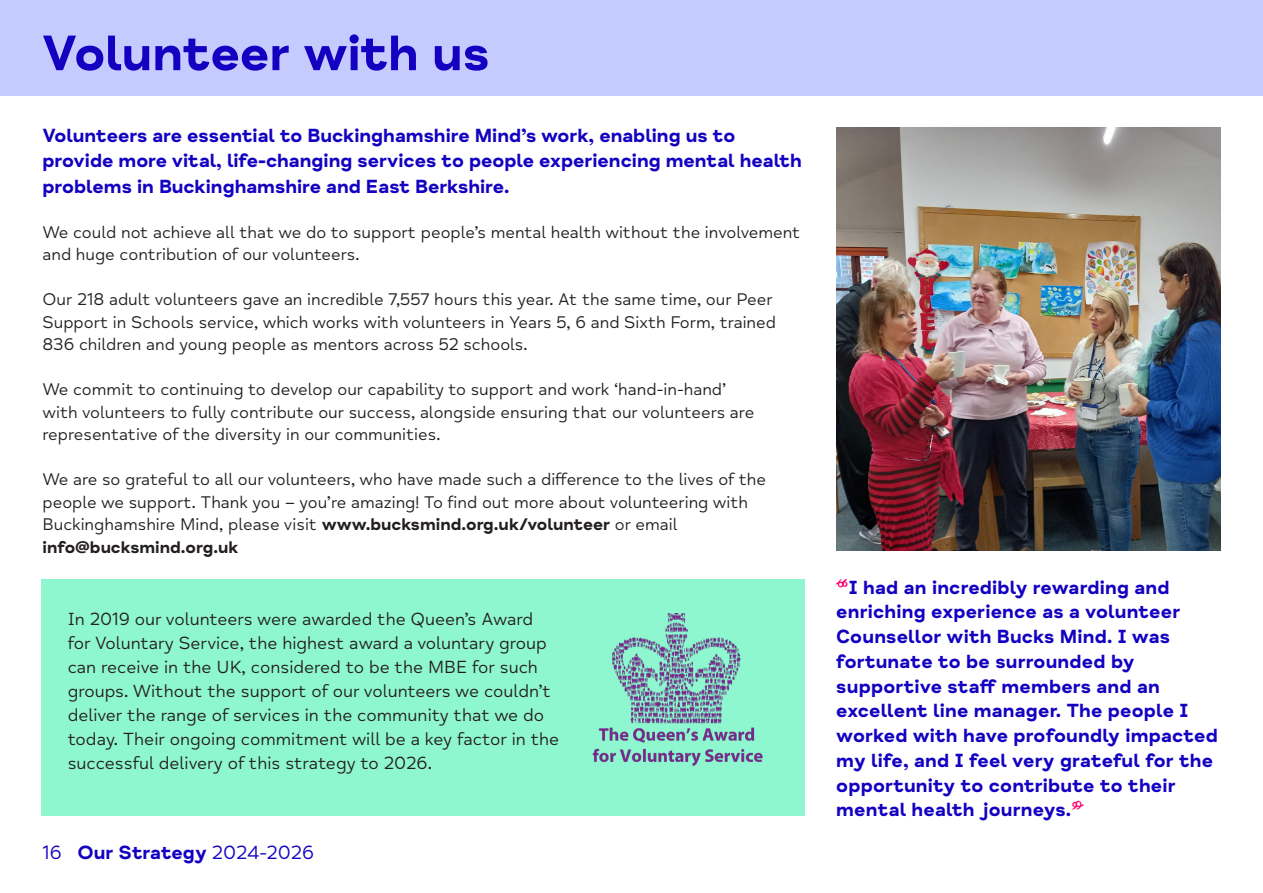
<style>
.page{position:relative;width:1263px;height:893px;background:#fff}
.page>*{position:absolute;margin:0;border:0;box-sizing:border-box;transform-origin:0 0}
.t1{font:51px "Mind Meridian Display";letter-spacing:-.005em;color:#1300c1}
.t2{font:19.5px/24.8px "Mind Meridian Display";letter-spacing:.01em;color:#1300c1}
.t3{font:700 19.5px/25.5px "Mind Meridian";color:#1300c1}
.t4{font:19.5px "Mind Meridian";color:#1300c1}
.t5{font:18px/24px "Mind Meridian";color:#231f20}
.t6{font:17.25px/22.5px "Mind Meridian";color:#231f20}
.t7{font:700 17.25px "Mind Meridian";color:#231f20}
.s1{font-weight:700}
.s2{color:#ff0071}
</style>
<div class="page">
<div style="left:0;top:0;width:1263px;height:96px;background:#c4cbff"></div>
<div style="left:42px;top:580px;width:763px;height:236px;background:#8ef7d0"></div>
<img style="left:592px;top:614px;width:171px;height:151px">
<img style="left:836px;top:128px;width:384px;height:423px">
<p class="t1" style="left:42px;top:23px;width:449px">Volunteer with us</p>
<p class="t3" style="left:43px;top:123px;width:761px">Volunteers are essential to Buckinghamshire Mind’s work, enabling us to provide more vital, life-changing services to people experiencing mental health problems in Buckinghamshire and East Berkshire.</p>
<p class="t6" style="left:43px;top:221px;width:759px">We could not achieve all that we do to support people’s mental health without the involvement and huge contribution of our volunteers.</p>
<p class="t6" style="left:43px;top:288px;width:735px">Our 218 adult volunteers gave an incredible 7,557 hours this year. At the same time, our Peer<br>Support in Schools service, which works with volunteers in Years 5, 6 and Sixth Form, trained<br>836 children and young people as mentors across 52 schools.</p>
<p class="t6" style="left:43px;top:378px;width:713px">We commit to continuing to develop our capability to support and work ‘hand-in-hand’ with volunteers to fully contribute our success, alongside ensuring that our volunteers are representative of the diversity in our communities.</p>
<p class="t6" style="left:43px;top:468px;width:725px">We are so grateful to all our volunteers, who have made such a difference to the lives of the people we support. Thank you – you’re amazing! To find out more about volunteering with<br>Buckinghamshire Mind, please visit <span class="s1">www.bucksmind.org.uk/volunteer</span> or email</p>
<p class="t7" style="left:43px;top:536px;width:197px">info@bucksmind.org.uk</p>
<p class="t5" style="left:68px;top:608px;width:493px">In 2019 our volunteers were awarded the Queen’s Award for Voluntary Service, the highest award a voluntary group can receive in the UK, considered to be the MBE for such groups. Without the support of our volunteers we couldn’t deliver the range of services in the community that we do today. Their ongoing commitment will be a key factor in the successful delivery of this strategy to 2026.</p>
<p class="t4" style="left:43px;top:841px;width:273px">16 <span class="s1">Our Strategy</span> 2024-2026</p>
<p class="t2" style="left:836px;top:576px;width:383px"><span class="s2">“</span>I had an incredibly rewarding and enriching experience as a volunteer Counsellor with Bucks Mind. I was fortunate to be surrounded by supportive staff members and an excellent line manager. The people I worked with have profoundly impacted my life, and I feel very grateful for the opportunity to contribute to their mental health journeys.<span class="s2">”</span></p>
</div>
